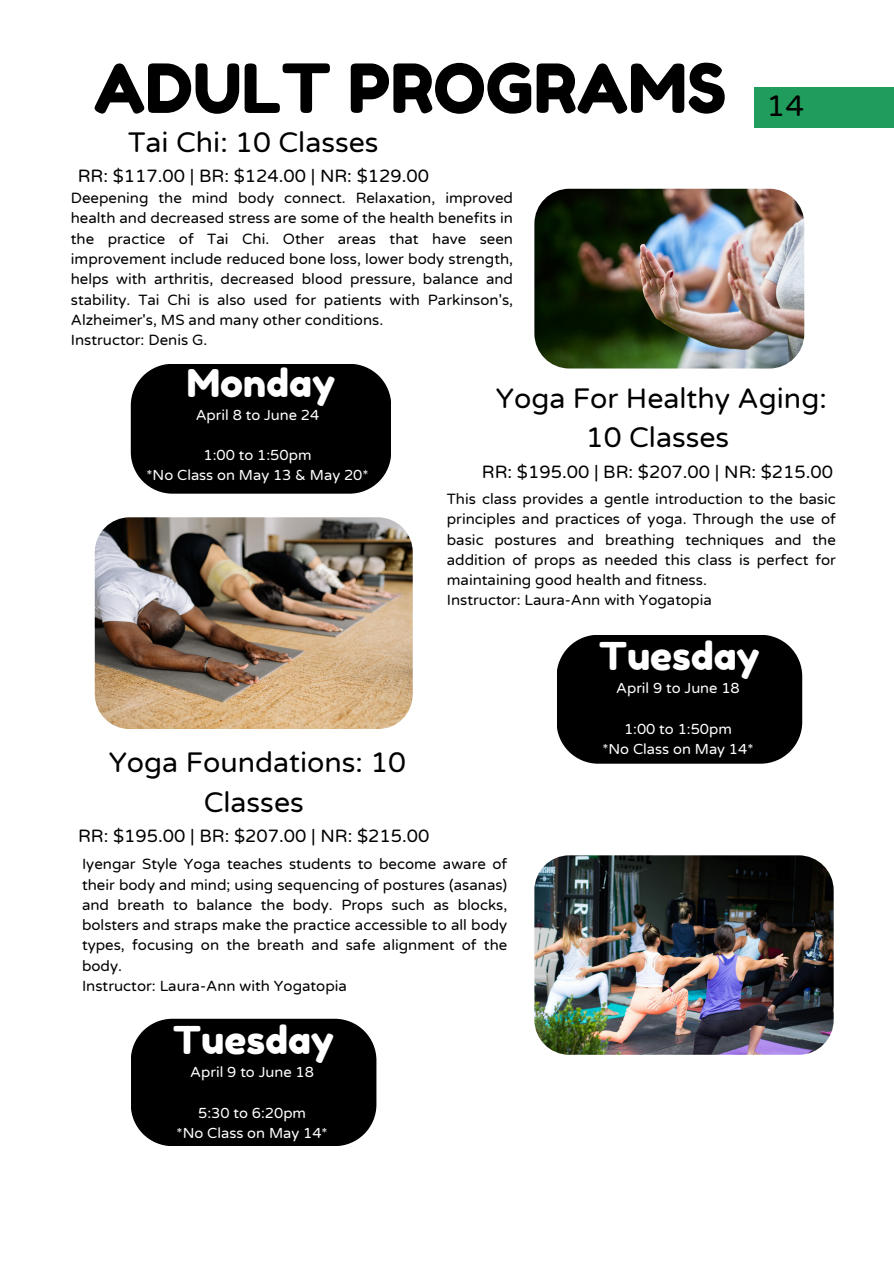
<style>
.page{position:relative;width:894px;height:1264px;background:#fff}
.page>*{position:absolute;margin:0;border:0;box-sizing:border-box;transform-origin:0 0}
.t1{font:67.5px "Fredoka One";color:#000}
.t2{font:38.25px "Fredoka One";color:#fff}
.t3{font:30px "Varela Round";color:#000}
.t4{font:28.5px/39.3px "Varela Round";color:#000;text-align:center}
.t5{font:18px "Varela Round";color:#000}
.t6{font:15px/20.2px "Varela Round";color:#000}
.t7{font:14.7px/20.2px "Varela Round";color:#fff;text-align:center}
</style>
<div class="page">
<div style="left:754px;top:87px;width:139px;height:40px;background:#209d5c"></div>
<img style="left:534px;top:189px;width:270px;height:179px;border-radius:35px">
<img style="left:95px;top:517px;width:317px;height:212px;border-radius:35px">
<div style="left:131px;top:364px;width:260px;height:129px;background:#000"></div>
<div style="left:557px;top:635px;width:245px;height:128px;background:#000"></div>
<img style="left:534px;top:855px;width:299px;height:199px;border-radius:35px">
<div style="left:131px;top:1018px;width:245px;height:128px;background:#000"></div>
<h1 class="t1" style="left:94px;top:47px;width:634px">ADULT PROGRAMS</h1>
<h3 class="t4" style="left:128px;top:123px;width:252px">Tai Chi: 10 Classes</h3>
<p class="t5" style="left:78px;top:165px;width:352px">RR: $117.00 | BR: $124.00 | NR: $129.00</p>
<p class="t6" style="left:71px;top:188px;width:443px">Deepening the mind body connect. Relaxation, improved health and decreased stress are some of the health benefits in the practice of Tai Chi. Other areas that have seen improvement include reduced bone loss, lower body strength, helps with arthritis, decreased blood pressure, balance and stability. Tai Chi is also used for patients with Parkinson's, Alzheimer's, MS and many other conditions.<br>Instructor: Denis G.</p>
<h3 class="t3" style="left:766px;top:88px;width:39px">14</h3>
<h2 class="t2" style="left:187px;top:359px;width:150px">Monday</h2>
<p class="t7" style="left:196px;top:405px;width:125px">April 8 to June 24</p>
<p class="t7" style="left:146px;top:445px;width:223px">1:00 to 1:50pm<br>*No Class on May 13 &amp; May 20*</p>
<h3 class="t4" style="left:495px;top:379px;width:332px">Yoga For Healthy Aging:<br>10 Classes</h3>
<p class="t5" style="left:482px;top:461px;width:352px">RR: $195.00 | BR: $207.00 | NR: $215.00</p>
<p class="t6" style="left:446px;top:489px;width:390px">This class provides a gentle introduction to the basic principles and practices of yoga. Through the use of basic postures and breathing techniques and the addition of props as needed this class is perfect for maintaining good health and fitness.<br>Instructor: Laura-Ann with Yogatopia</p>
<h2 class="t2" style="left:599px;top:633px;width:162px">Tuesday</h2>
<h3 class="t4" style="left:109px;top:743px;width:299px">Yoga Foundations: 10<br>Classes</h3>
<p class="t5" style="left:78px;top:825px;width:352px">RR: $195.00 | BR: $207.00 | NR: $215.00</p>
<p class="t6" style="left:82px;top:854px;width:426px">Iyengar Style Yoga teaches students to become aware of their body and mind; using sequencing of postures (asanas) and breath to balance the body. Props such as blocks, bolsters and straps make the practice accessible to all body types, focusing on the breath and safe alignment of the body.<br>Instructor: Laura-Ann with Yogatopia</p>
<h2 class="t2" style="left:173px;top:1017px;width:162px">Tuesday</h2>
<p class="t7" style="left:190px;top:1062px;width:125px">April 9 to June 18</p>
<p class="t7" style="left:176px;top:1102px;width:153px">5:30 to 6:20pm<br>*No Class on May 14*</p>
<p class="t7" style="left:616px;top:678px;width:125px">April 9 to June 18</p>
<p class="t7" style="left:602px;top:719px;width:153px">1:00 to 1:50pm<br>*No Class on May 14*</p>
</div>
